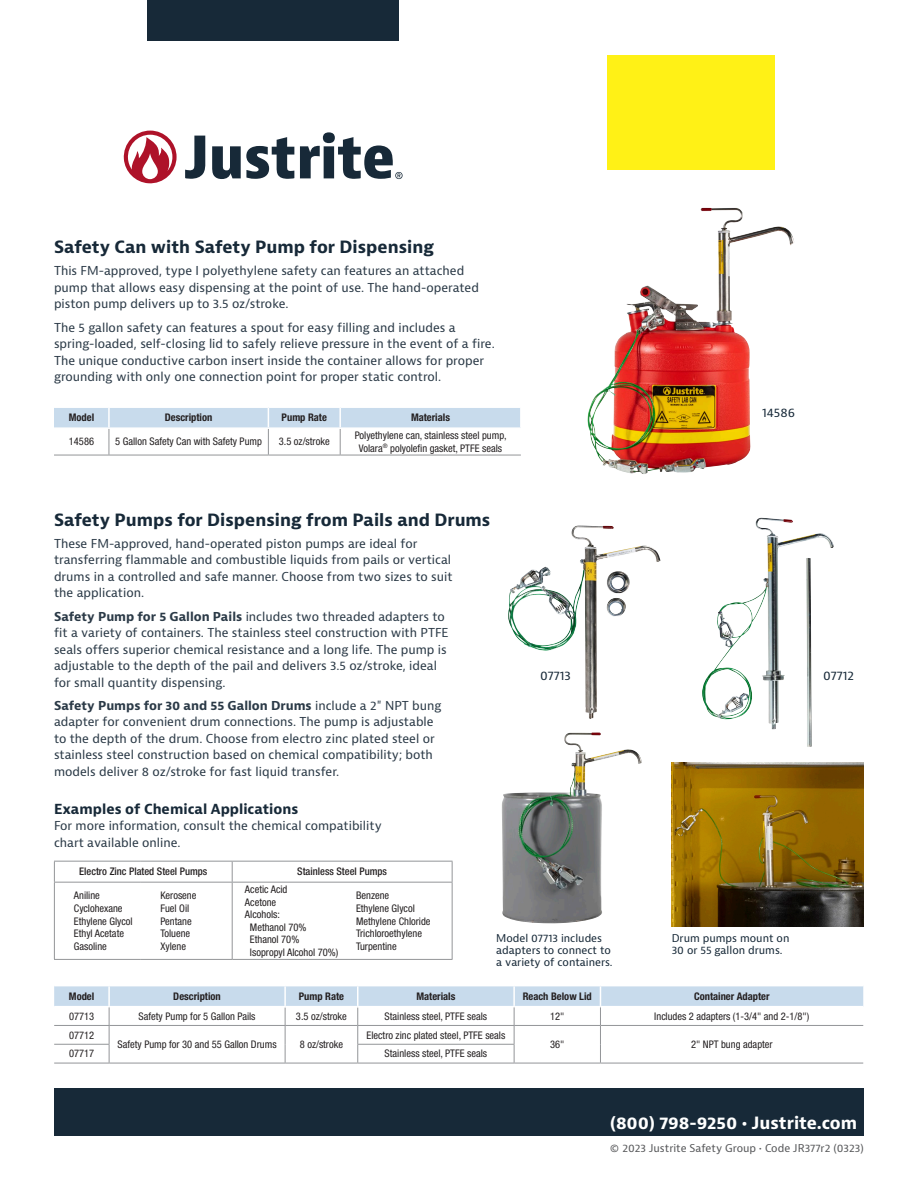
<style>
.page{position:relative;width:918px;height:1188px;background:#fff}
.page>*{position:absolute;margin:0;border:0;box-sizing:border-box;transform-origin:0 0}
.Headline{font:700 16.5px "Bernina Sans";color:#172938}
.CTA_-_Body{font:700 16.5px "Bernina Sans";letter-spacing:-.005em;color:#fff}
.Sub_Headline{font:700 13.5px "Bernina Sans";color:#172938}
.Body{font:12px/16.5px "Bernina Sans";color:#2b3a47}
.SKU_Caption{font:12px "Bernina Sans";color:#172938}
.t1{font:condensed 10.5px/12.6px "Helvetica Neue LT Std";color:#231f20;text-align:center}
.t2{font:700 condensed 10.5px "Helvetica Neue LT Std";color:#231f20}
.Image_Caption{font:10.5px/12px "Bernina Sans";color:#172938}
.t3{font:500 condensed 10.5px "Helvetica Neue LT Std";color:#231f20}
.t4{font:10.5px "Bernina Sans";color:#57585a}
.s1{font-weight:700}
</style>
<div class="page">
<div style="left:148px;top:0;width:251px;height:41px;background:#172938"></div>
<div style="left:607px;top:55px;width:168px;height:115px;background:#fff116"></div>
<img style="left:502px;top:733px;width:140px;height:191px">
<hr style="left:54px;top:455px;width:55px;height:1px;background:#939598">
<hr style="left:109px;top:455px;width:159px;height:1px;background:#939598">
<hr style="left:268px;top:455px;width:72px;height:1px;background:#939598">
<hr style="left:340px;top:455px;width:181px;height:1px;background:#939598">
<svg style="left:54px;top:407px;width:467px;height:48px"></svg>
<hr style="left:54px;top:1063px;width:55px;height:1px;background:#939598">
<hr style="left:109px;top:1063px;width:176px;height:1px;background:#939598">
<hr style="left:285px;top:1063px;width:73px;height:1px;background:#939598">
<hr style="left:358px;top:1063px;width:156px;height:1px;background:#939598">
<hr style="left:514px;top:1063px;width:86px;height:1px;background:#939598">
<hr style="left:600px;top:1063px;width:263px;height:1px;background:#939598">
<svg style="left:54px;top:986px;width:809px;height:77px"></svg>
<img style="left:587px;top:208px;width:154px;height:255px">
<img style="left:672px;top:763px;width:192px;height:164px">
<img style="left:702px;top:523px;width:74px;height:206px">
<img style="left:508px;top:526px;width:81px;height:125px">
<svg style="left:124px;top:131px;width:53px;height:52px"></svg>
<svg style="left:185px;top:132px;width:218px;height:47px"></svg>
<hr style="left:54px;top:882px;width:87px;height:1px;background:#939598">
<hr style="left:141px;top:882px;width:91px;height:1px;background:#939598">
<hr style="left:232px;top:882px;width:118px;height:1px;background:#939598">
<hr style="left:350px;top:882px;width:103px;height:1px;background:#939598">
<hr style="left:452px;top:883px;width:1px;height:76px;background:#939598">
<hr style="left:232px;top:883px;width:1px;height:76px;background:#939598">
<svg style="left:232px;top:862px;width:1px;height:20px"></svg>
<svg style="left:452px;top:862px;width:1px;height:20px"></svg>
<hr style="left:54px;top:861px;width:87px;height:1px;background:#939598">
<svg style="left:54px;top:862px;width:1px;height:20px"></svg>
<hr style="left:141px;top:861px;width:91px;height:1px;background:#939598">
<hr style="left:232px;top:861px;width:118px;height:1px;background:#939598">
<hr style="left:350px;top:861px;width:103px;height:1px;background:#939598">
<hr style="left:54px;top:883px;width:1px;height:76px;background:#939598">
<hr style="left:54px;top:959px;width:87px;height:1px;background:#939598">
<hr style="left:141px;top:959px;width:91px;height:1px;background:#939598">
<hr style="left:232px;top:959px;width:118px;height:1px;background:#939598">
<hr style="left:350px;top:959px;width:103px;height:1px;background:#939598">
<div style="left:54px;top:1089px;width:810px;height:47px;background:#172938"></div>
<p class="Headline" style="left:54px;top:236px;width:382px">Safety Can with Safety Pump for Dispensing</p>
<p class="Body" style="left:54px;top:263px;width:426px">This FM-approved, type I polyethylene safety can features an attached pump that allows easy dispensing at the point of use. The hand-operated piston pump delivers up to 3.5 oz/stroke.</p>
<p class="Body" style="left:54px;top:319px;width:442px">The 5 gallon safety can features a spout for easy filling and includes a spring-loaded, self-closing lid to safely relieve pressure in the event of a fire.<br>The unique conductive carbon insert inside the container allows for proper grounding with only one connection point for proper static control.</p>
<p class="t2" style="left:69px;top:411px;width:27px">Model</p>
<p class="t2" style="left:165px;top:411px;width:49px">Description</p>
<p class="t2" style="left:282px;top:411px;width:47px">Pump Rate</p>
<p class="t2" style="left:411px;top:411px;width:41px">Materials</p>
<p class="t1" style="left:69px;top:435px;width:27px">14586</p>
<p class="t1" style="left:115px;top:435px;width:148px">5 Gallon Safety Can with Safety Pump</p>
<p class="t1" style="left:279px;top:435px;width:52px">3.5 oz/stroke</p>
<p class="t1" style="left:355px;top:429px;width:154px">Polyethylene can, stainless steel pump,<br>Volara<sup>®</sup> polyolefin gasket, PTFE seals</p>
<p class="Headline" style="left:54px;top:510px;width:438px">Safety Pumps for Dispensing from Pails and Drums</p>
<p class="Body" style="left:54px;top:535px;width:400px">These FM-approved, hand-operated piston pumps are ideal for transferring flammable and combustible liquids from pails or vertical drums in a controlled and safe manner. Choose from two sizes to suit the application.</p>
<p class="Body" style="left:54px;top:608px;width:396px"><span class="s1">Safety Pump for 5 Gallon Pails</span> includes two threaded adapters to fit a variety of containers. The stainless steel construction with PTFE seals offers superior chemical resistance and a long life. The pump is adjustable to the depth of the pail and delivers 3.5 oz/stroke, ideal for small quantity dispensing.</p>
<p class="Body" style="left:54px;top:697px;width:389px"><span class="s1">Safety Pumps for 30 and 55 Gallon Drums</span> include a 2" NPT bung adapter for convenient drum connections. The pump is adjustable to the depth of the drum. Choose from electro zinc plated steel or stainless steel construction based on chemical compatibility; both models deliver 8 oz/stroke for fast liquid transfer.</p>
<p class="Sub_Headline" style="left:54px;top:800px;width:246px">Examples of Chemical Applications</p>
<p class="Body" style="left:54px;top:818px;width:329px">For more information, consult the chemical compatibility chart available online.</p>
<p class="SKU_Caption" style="left:762px;top:405px;width:34px">14586</p>
<p class="SKU_Caption" style="left:540px;top:668px;width:32px">07713</p>
<p class="SKU_Caption" style="left:823px;top:668px;width:32px">07712</p>
<p class="t3" style="left:79px;top:865px;width:130px">Electro Zinc Plated Steel Pumps</p>
<p class="t3" style="left:297px;top:865px;width:91px">Stainless Steel Pumps</p>
<p class="t1" style="left:74px;top:889px;width:28px">Aniline</p>
<p class="t1" style="left:74px;top:902px;width:50px">Cyclohexane</p>
<p class="t1" style="left:74px;top:914px;width:60px">Ethylene Glycol</p>
<p class="t1" style="left:74px;top:927px;width:52px">Ethyl Acetate</p>
<p class="t1" style="left:74px;top:940px;width:35px">Gasoline</p>
<p class="t1" style="left:245px;top:883px;width:44px">Acetic Acid</p>
<p class="t1" style="left:245px;top:896px;width:33px">Acetone</p>
<p class="t1" style="left:245px;top:908px;width:36px">Alcohols:</p>
<p class="t1" style="left:250px;top:921px;width:58px;text-align:left">Methanol 70%<br>Ethanol 70%</p>
<p class="t1" style="left:250px;top:946px;width:90px">Isopropyl Alcohol 70%)</p>
<p class="t1" style="left:160px;top:889px;width:38px">Kerosene</p>
<p class="t1" style="left:160px;top:902px;width:30px">Fuel Oil</p>
<p class="t1" style="left:160px;top:914px;width:33px">Pentane</p>
<p class="t1" style="left:160px;top:927px;width:31px">Toluene</p>
<p class="t1" style="left:160px;top:940px;width:27px">Xylene</p>
<p class="t1" style="left:356px;top:889px;width:35px">Benzene</p>
<p class="t1" style="left:356px;top:902px;width:60px">Ethylene Glycol</p>
<p class="t1" style="left:356px;top:914px;width:76px">Methylene Chloride</p>
<p class="t1" style="left:356px;top:927px;width:68px">Trichloroethylene</p>
<p class="t1" style="left:356px;top:940px;width:42px">Turpentine</p>
<p class="Image_Caption" style="left:496px;top:932px;width:118px">Model 07713 includes adapters to connect to a variety of containers.</p>
<p class="Image_Caption" style="left:672px;top:932px;width:119px">Drum pumps mount on<br>30 or 55 gallon drums.</p>
<p class="t2" style="left:69px;top:990px;width:27px">Model</p>
<p class="t2" style="left:173px;top:990px;width:49px">Description</p>
<p class="t2" style="left:299px;top:990px;width:47px">Pump Rate</p>
<p class="t2" style="left:416px;top:990px;width:41px">Materials</p>
<p class="t2" style="left:523px;top:990px;width:71px">Reach Below Lid</p>
<p class="t2" style="left:694px;top:990px;width:77px">Container Adapter</p>
<p class="t1" style="left:69px;top:1010px;width:27px">07713</p>
<p class="t1" style="left:139px;top:1010px;width:118px">Safety Pump for 5 Gallon Pails</p>
<p class="t1" style="left:296px;top:1010px;width:52px">3.5 oz/stroke</p>
<p class="t1" style="left:385px;top:1010px;width:104px">Stainless steel, PTFE seals</p>
<p class="t1" style="left:550px;top:1010px;width:16px">12"</p>
<p class="t1" style="left:654px;top:1010px;width:157px">Includes 2 adapters (1-3/4" and 2-1/8")</p>
<p class="t1" style="left:69px;top:1029px;width:27px">07712</p>
<p class="t1" style="left:118px;top:1038px;width:161px">Safety Pump for 30 and 55 Gallon Drums</p>
<p class="t1" style="left:300px;top:1038px;width:45px">8 oz/stroke</p>
<p class="t1" style="left:367px;top:1029px;width:140px">Electro zinc plated steel, PTFE seals</p>
<p class="t1" style="left:550px;top:1038px;width:16px">36"</p>
<p class="t1" style="left:691px;top:1038px;width:83px">2" NPT bung adapter</p>
<p class="t1" style="left:69px;top:1047px;width:27px">07717</p>
<p class="t1" style="left:385px;top:1047px;width:104px">Stainless steel, PTFE seals</p>
<p class="CTA_-_Body" style="left:610px;top:1112px;width:248px">(800) 798-9250 • Justrite.com</p>
<p class="t4" style="left:610px;top:1141px;width:255px">© 2023 Justrite Safety Group • Code JR377r2 (0323)</p>
</div>
